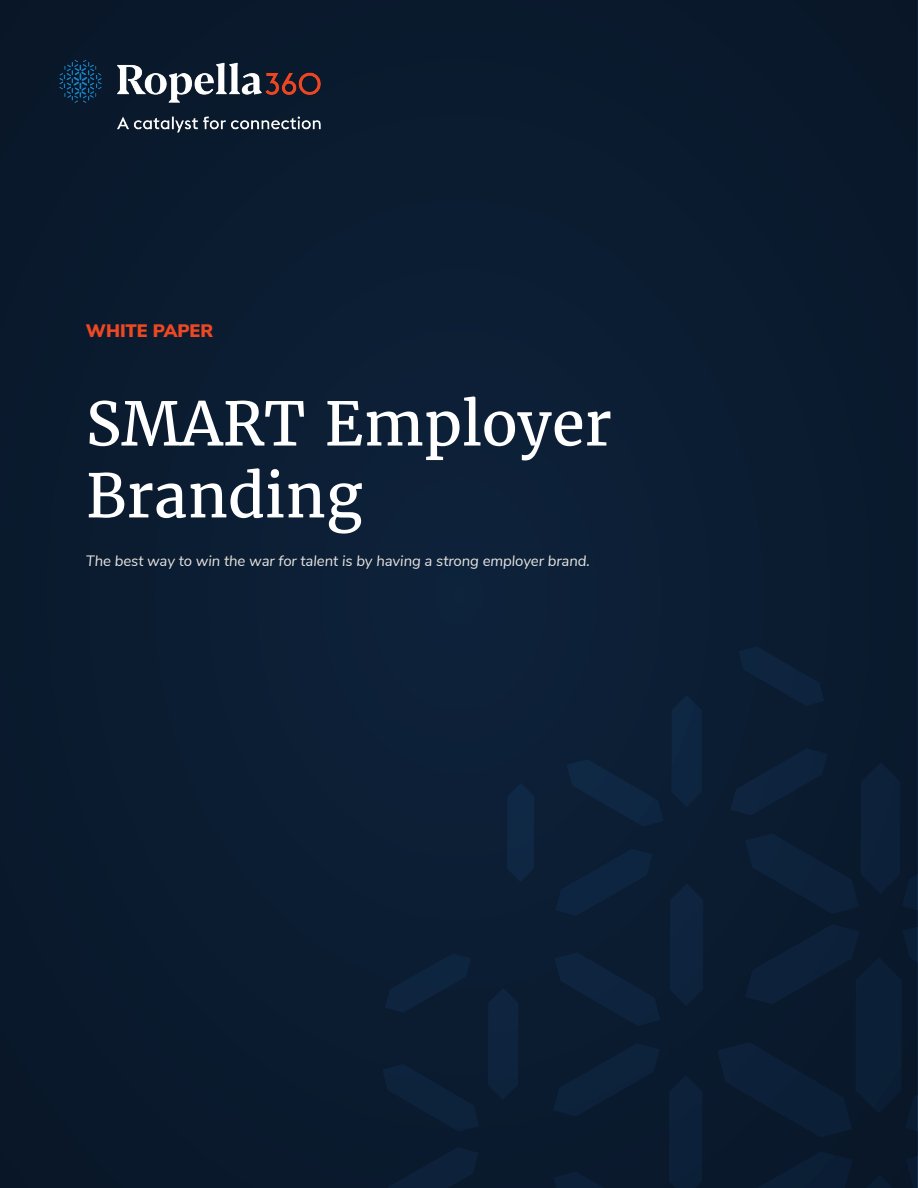
<style>
.page{position:relative;width:918px;height:1188px;background:#fff}
.page>*{position:absolute;margin:0;border:0;box-sizing:border-box;transform-origin:0 0}
.t1{font:59.85px/71.8px "Merriweather";color:#fff}
.t2{font:900 18px "Nunito Sans";color:#ee4823}
.t3{font:italic 15px "Nunito Sans";letter-spacing:-.005em;color:#e6e3e0}
</style>
<div class="page">
<div style="left:0;top:0;width:917px;height:1188px;background:#0b1c30"></div>
<svg style="left:488px;top:988px;width:30px;height:111px"></svg>
<svg style="left:383px;top:1065px;width:96px;height:66px"></svg>
<svg style="left:439px;top:1148px;width:39px;height:11px"></svg>
<svg style="left:556px;top:849px;width:96px;height:67px"></svg>
<svg style="left:567px;top:759px;width:96px;height:67px"></svg>
<svg style="left:672px;top:695px;width:30px;height:112px"></svg>
<svg style="left:507px;top:783px;width:27px;height:99px"></svg>
<svg style="left:385px;top:954px;width:86px;height:58px"></svg>
<svg style="left:739px;top:647px;width:85px;height:58px"></svg>
<svg style="left:670px;top:884px;width:33px;height:121px"></svg>
<svg style="left:555px;top:953px;width:105px;height:72px"></svg>
<svg style="left:554px;top:1044px;width:105px;height:72px"></svg>
<svg style="left:917px;top:1151px;width:1px;height:37px"></svg>
<svg style="left:746px;top:924px;width:172px;height:213px"></svg>
<svg style="left:731px;top:748px;width:187px;height:166px"></svg>
<img style="left:59px;top:59px;width:262px;height:74px">
<p class="t2" style="left:86px;top:318px;width:129px">WHITE PAPER</p>
<h1 class="t1" style="left:86px;top:388px;width:528px">SMART Employer<br>Branding</h1>
<p class="t3" style="left:86px;top:550px;width:506px">The best way to win the war for talent is by having a strong employer brand.</p>
</div>
